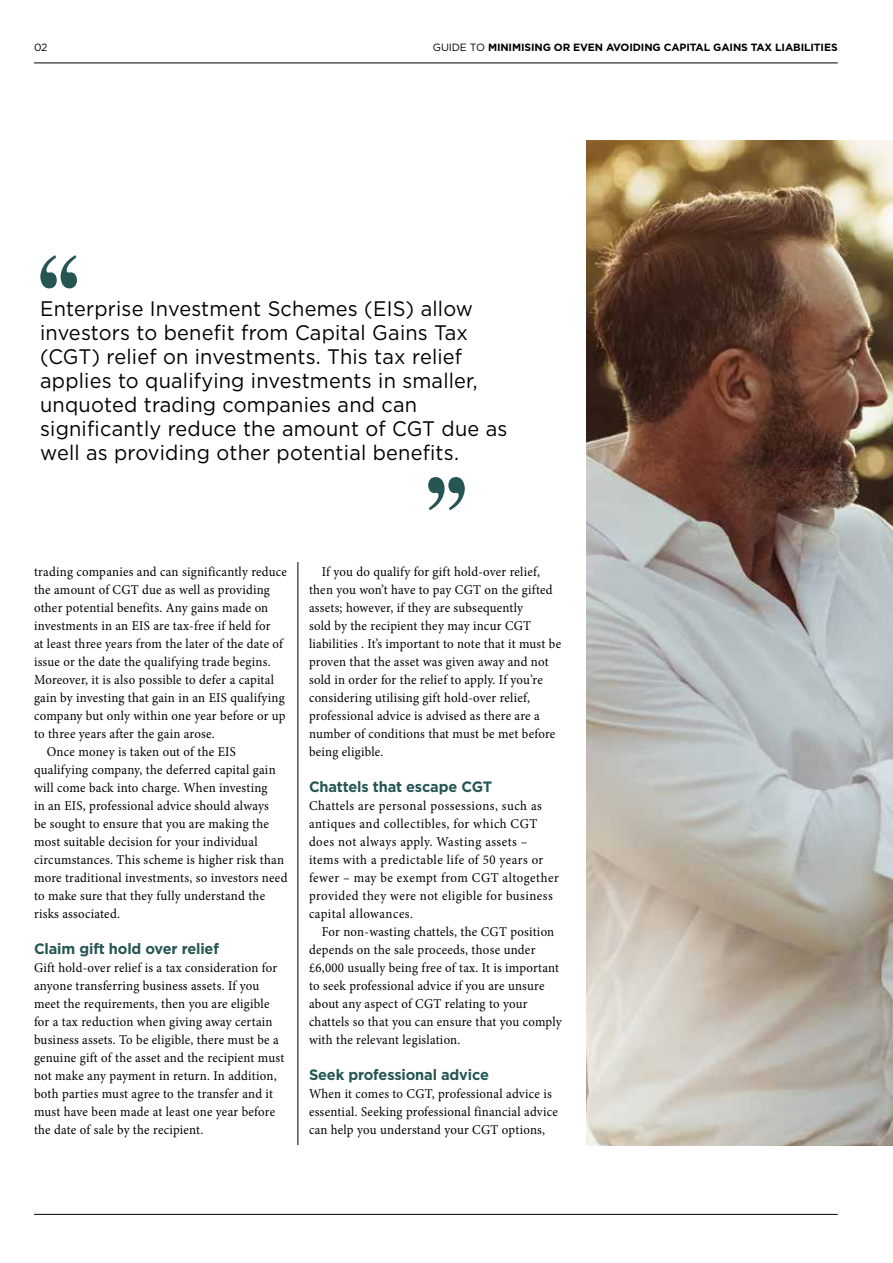
<style>
.page{position:relative;width:893px;height:1263px;background:#fff}
.page>*{position:absolute;margin:0;border:0;box-sizing:border-box;transform-origin:0 0}
.t1{font:21px/24px "Gotham HTF";letter-spacing:.01em;color:#000;scale:.95 1}
.t2{font:700 15px "Gotham HTF";letter-spacing:-.01em;color:#255654}
.t3{font:13.5px/18px "Minion Pro";letter-spacing:.02em;color:#000;scale:.95 1}
.t4{font:700 10.5px "Gotham HTF";letter-spacing:-.01em;color:#000}
.t5{font:10.5px "Gotham HTF";color:#000}
.s1{font-weight:400}
</style>
<div class="page">
<hr style="left:34px;top:1214px;width:804px;height:1px;background:#000">
<hr style="left:298px;top:562px;width:1px;height:583px;background:#000">
<hr style="left:34px;top:63px;width:804px;height:1px;background:#000">
<svg style="left:40px;top:255px;width:37px;height:33px"></svg>
<svg style="left:428px;top:477px;width:37px;height:33px"></svg>
<img style="left:587px;top:140px;width:306px;height:1005px">
<p class="t5" style="left:34px;top:41px;width:15px">02</p>
<p class="t4" style="left:433px;top:41px;width:406px"><span class="s1">GUIDE TO</span> MINIMISING OR EVEN AVOIDING CAPITAL GAINS TAX LIABILITIES</p>
<p class="t1" style="left:40px;top:296px;width:493px">Enterprise Investment Schemes (EIS) allow investors to benefit from Capital Gains Tax (CGT) relief on investments. This tax relief applies to qualifying investments in smaller, unquoted trading companies and can significantly reduce the amount of CGT due as well as providing other potential benefits.</p>
<p class="t3" style="left:34px;top:563px;width:268px">trading companies and can significantly reduce</p>
<p class="t3" style="left:34px;top:581px;width:250px">the amount of CGT due as well as providing</p>
<p class="t3" style="left:34px;top:599px;width:248px">other potential benefits. Any gains made on</p>
<p class="t3" style="left:34px;top:617px;width:250px">investments in an EIS are tax-free if held for</p>
<p class="t3" style="left:34px;top:635px;width:264px">at least three years from the later of the date of</p>
<p class="t3" style="left:34px;top:653px;width:251px">issue or the date the qualifying trade begins.</p>
<p class="t3" style="left:34px;top:671px;width:254px">Moreover, it is also possible to defer a capital</p>
<p class="t3" style="left:34px;top:689px;width:265px">gain by investing that gain in an EIS qualifying</p>
<p class="t3" style="left:34px;top:707px;width:266px">company but only within one year before or up</p>
<p class="t3" style="left:34px;top:725px;width:192px">to three years after the gain arose.</p>
<p class="t3" style="left:47px;top:743px;width:201px">Once money is taken out of the EIS</p>
<p class="t3" style="left:34px;top:761px;width:256px">qualifying company, the deferred capital gain</p>
<p class="t3" style="left:34px;top:779px;width:247px">will come back into charge. When investing</p>
<p class="t3" style="left:34px;top:797px;width:249px">in an EIS, professional advice should always</p>
<p class="t3" style="left:34px;top:815px;width:249px">be sought to ensure that you are making the</p>
<p class="t3" style="left:34px;top:833px;width:237px">most suitable decision for your individual</p>
<p class="t3" style="left:34px;top:851px;width:265px">circumstances. This scheme is higher risk than</p>
<p class="t3" style="left:34px;top:869px;width:268px">more traditional investments, so investors need</p>
<p class="t3" style="left:34px;top:887px;width:245px">to make sure that they fully understand the</p>
<p class="t3" style="left:34px;top:905px;width:92px">risks associated.</p>
<p class="t2" style="left:34px;top:940px;width:186px">Claim gift hold over relief</p>
<p class="t3" style="left:34px;top:959px;width:265px">Gift hold-over relief is a tax consideration for anyone transferring business assets. If you meet the requirements, then you are eligible for a tax reduction when giving away certain business assets. To be eligible, there must be a genuine gift of the asset and the recipient must not make any payment in return. In addition, both parties must agree to the transfer and it must have been made at least one year before the date of sale by the recipient.</p>
<p class="t3" style="left:309px;top:563px;width:267px;text-indent:13px">If you do qualify for gift hold-over relief, then you won’t have to pay CGT on the gifted assets; however, if they are subsequently<br>sold by the recipient they may incur CGT liabilities . It’s important to note that it must be proven that the asset was given away and not sold in order for the relief to apply. If you’re considering utilising gift hold-over relief, professional advice is advised as there are a number of conditions that must be met before being eligible.</p>
<p class="t2" style="left:309px;top:778px;width:185px">Chattels that escape CGT</p>
<p class="t3" style="left:309px;top:797px;width:264px">Chattels are personal possessions, such as antiques and collectibles, for which CGT does not always apply. Wasting assets – items with a predictable life of 50 years or fewer – may be exempt from CGT altogether provided they were not eligible for business capital allowances.</p>
<p class="t3" style="left:309px;top:923px;width:267px;text-indent:13px">For non-wasting chattels, the CGT position depends on the sale proceeds, those under £6,000 usually being free of tax. It is important to seek professional advice if you are unsure about any aspect of CGT relating to your chattels so that you can ensure that you comply with the relevant legislation.</p>
<p class="t2" style="left:309px;top:1066px;width:181px">Seek professional advice</p>
<p class="t3" style="left:309px;top:1085px;width:264px">When it comes to CGT, professional advice is essential. Seeking professional financial advice can help you understand your CGT options,</p>
</div>
